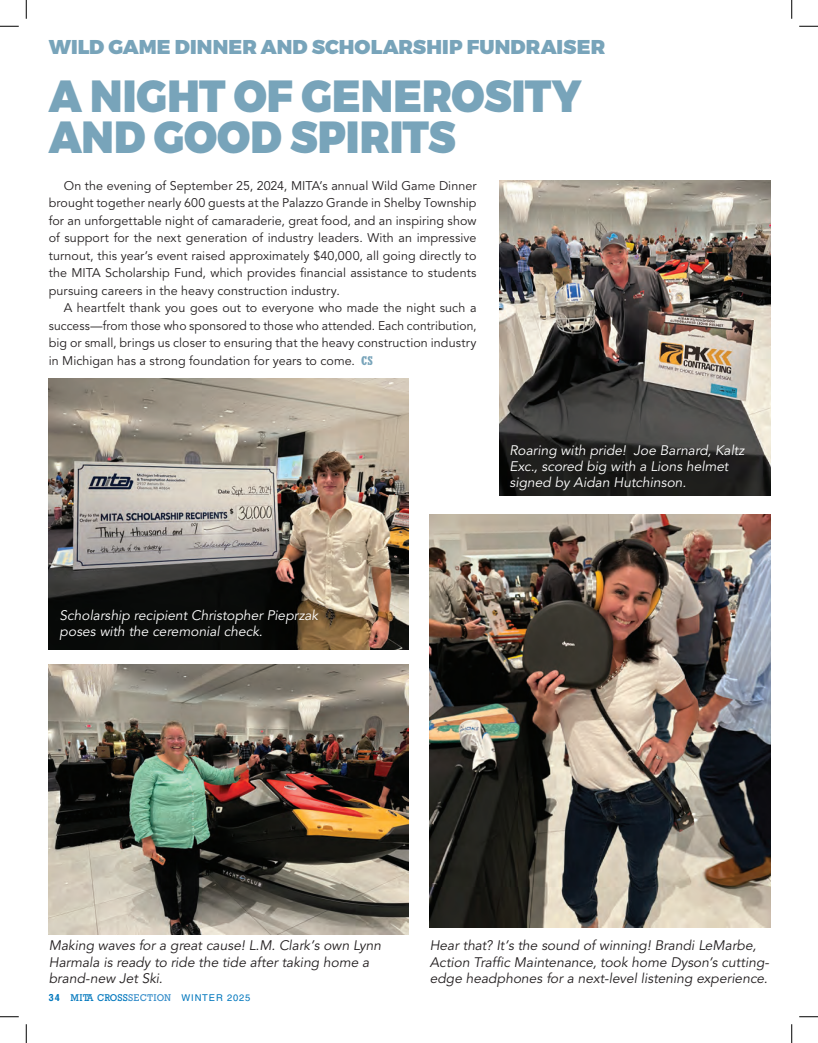
<style>
.page{position:relative;width:818px;height:1043px;background:#fff}
.page>*{position:absolute;margin:0;border:0;box-sizing:border-box;transform-origin:0 0}
.t1{font:900 45px/41.2px "Montserrat";color:#78a4ba;scale:.92 1}
.t2{font:900 20px "Montserrat";letter-spacing:.005em;color:#78a4ba}
.t3{font:italic 13.75px/16.2px "Avenir LT Std";color:#231f20}
.t4{font:italic 13.75px/16.2px "Avenir LT Std";color:#fff}
.t5{font:12.5px/17.5px "Avenir LT Std";letter-spacing:.005em;color:#231f20;text-align:justify}
.t6{font:9.38px "Helvetica";letter-spacing:.09em;color:#0077bd}
.s1{font-family:"Rockwell";font-weight:700;color:#78a4ba}
.s2{font-weight:700;font-stretch:condensed}
.s3{font-family:"Rockwell"}
.s4{font-family:"Rockwell";color:#348cc9}
</style>
<div class="page">
<img style="left:49px;top:379px;width:360px;height:270px">
<img style="left:49px;top:664px;width:360px;height:270px">
<img style="left:500px;top:180px;width:270px;height:316px">
<img style="left:429px;top:514px;width:341px;height:413px">
<svg style="left:0;top:25px;width:19px;height:2px"></svg>
<svg style="left:799px;top:25px;width:19px;height:2px"></svg>
<svg style="left:0;top:1016px;width:19px;height:1px"></svg>
<svg style="left:799px;top:1016px;width:19px;height:1px"></svg>
<svg style="left:25px;top:0;width:2px;height:19px"></svg>
<svg style="left:25px;top:1024px;width:2px;height:18px"></svg>
<svg style="left:791px;top:0;width:1px;height:19px"></svg>
<svg style="left:791px;top:1024px;width:1px;height:18px"></svg>
<h2 class="t2" style="left:49px;top:35px;width:558px">WILD GAME DINNER AND SCHOLARSHIP FUNDRAISER</h2>
<h1 class="t1" style="left:49px;top:77px;width:580px">A NIGHT OF GENEROSITY<br>AND GOOD SPIRITS</h1>
<p class="t5" style="left:49px;top:177px;width:429px;text-indent:15px">On the evening of September 25, 2024, MITA’s annual Wild Game Dinner brought together nearly 600 guests at the Palazzo Grande in Shelby Township for an unforgettable night of camaraderie, great food, and an inspiring show of support for the next generation of industry leaders. With an impressive turnout, this year’s event raised approximately $40,000, all going directly to the MITA Scholarship Fund, which provides financial assistance to students pursuing careers in the heavy construction industry.</p>
<p class="t5" style="left:49px;top:299px;width:429px;text-indent:15px">A heartfelt thank you goes out to everyone who made the night such a success—from those who sponsored to those who attended. Each contribution, big or small, brings us closer to ensuring that the heavy construction industry in Michigan has a strong foundation for years to come. <span class="s1">CS</span></p>
<p class="t4" style="left:60px;top:607px;width:260px">Scholarship recipient Christopher Pieprzak poses with the ceremonial check.</p>
<p class="t4" style="left:509px;top:442px;width:236px">Roaring with pride! Joe Barnard, Kaltz<br>Exc., scored big with a Lions helmet signed by Aidan Hutchinson.</p>
<p class="t3" style="left:49px;top:938px;width:334px">Making waves for a great cause! L.M. Clark’s own Lynn<br>Harmala is ready to ride the tide after taking home a brand-new Jet Ski.</p>
<p class="t3" style="left:429px;top:938px;width:341px">Hear that? It’s the sound of winning! Brandi LeMarbe,<br>Action Traffic Maintenance, took home Dyson’s cutting&shy;edge headphones for a next-level listening experience.</p>
<p class="t6" style="left:49px;top:992px;width:203px"><span class="s2">34</span> <span class="s3">MITA CROSS</span><span class="s4">SECTION</span> WINTER 2025</p>
</div>
